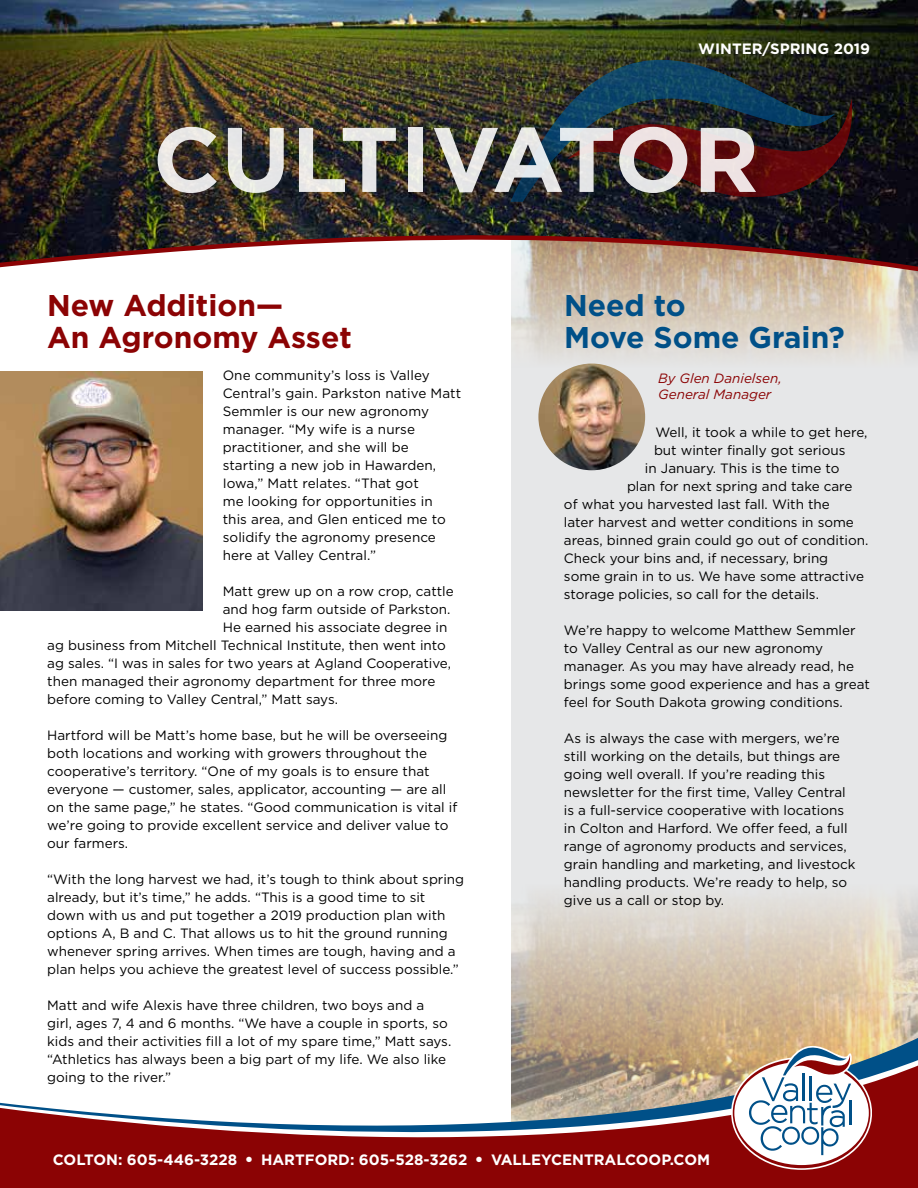
<style>
.page{position:relative;width:918px;height:1188px;background:#fff}
.page>*{position:absolute;margin:0;border:0;box-sizing:border-box;transform-origin:0 0}
.t1{font:700 91.5px "Gotham";letter-spacing:.01em;color:#fff}
.t2{font:700 30px/31.5px "Gotham";color:#8b0304}
.t3{font:700 30px/31.5px "Gotham";color:#005088}
.t4{font:700 15px "Gotham";color:#fff}
.t5{font:13.5px/18px "Gotham";color:#000}
.t6{font:italic 13.5px/16.2px "Gotham";color:#8b0304}
</style>
<div class="page">
<div style="left:512px;top:179px;width:406px;height:1009px;background:#e6e7e8"></div>
<img style="left:511px;top:883px;width:407px;height:152px">
<img style="left:511px;top:277px;width:407px;height:90px">
<img style="left:538px;top:364px;width:107px;height:106px;border-radius:53px">
<img style="left:0;top:0;width:918px;height:277px">
<img style="left:0;top:371px;width:202px;height:240px">
<img style="left:511px;top:58px;width:325px;height:72px">
<img style="left:567px;top:99px;width:287px;height:104px">
<div style="left:161px;top:130px;width:617px;height:86px;background:#000;opacity:.24"></div>
<svg style="left:511px;top:1035px;width:407px;height:23px;background:#b7a07d"></svg>
<svg style="left:511px;top:1058px;width:407px;height:5px"></svg>
<svg style="left:0;top:1063px;width:918px;height:125px;fill:#8b0304"></svg>
<svg style="left:731px;top:1046px;width:141px;height:124px;background:#c0b0b2"></svg>
<p class="t4" style="left:698px;top:39px;width:173px">WINTER/SPRING 2019</p>
<h1 class="t1" style="left:153px;top:99px;width:608px">CULTIVATOR</h1>
<h2 class="t2" style="left:47px;top:290px;width:306px">New Addition—<br>An Agronomy Asset</h2>
<p class="t5" style="left:223px;top:366px;width:240px">One community’s loss is Valley<br>Central’s gain. Parkston native Matt<br>Semmler is our new agronomy manager. “My wife is a nurse practitioner, and she will be starting a new job in Hawarden,<br>Iowa,” Matt relates. “That got<br>me looking for opportunities in<br>this area, and Glen enticed me to solidify the agronomy presence here at Valley Central.”</p>
<p class="t5" style="left:223px;top:582px;width:233px">Matt grew up on a row crop, cattle</p>
<p class="t5" style="left:223px;top:600px;width:229px">and hog farm outside of Parkston.</p>
<p class="t5" style="left:223px;top:618px;width:226px">He earned his associate degree in</p>
<p class="t5" style="left:47px;top:636px;width:400px">ag business from Mitchell Technical Institute, then went into</p>
<p class="t5" style="left:47px;top:654px;width:405px">ag sales. “I was in sales for two years at Agland Cooperative,</p>
<p class="t5" style="left:47px;top:672px;width:390px">then managed their agronomy department for three more</p>
<p class="t5" style="left:47px;top:690px;width:292px">before coming to Valley Central,” Matt says.</p>
<p class="t5" style="left:47px;top:726px;width:412px">Hartford will be Matt’s home base, but he will be overseeing both locations and working with growers throughout the cooperative’s territory. “One of my goals is to ensure that everyone — customer, sales, applicator, accounting — are all on the same page,” he states. “Good communication is vital if we’re going to provide excellent service and deliver value to our farmers.</p>
<p class="t5" style="left:47px;top:870px;width:419px">“With the long harvest we had, it’s tough to think about spring already, but it’s time,” he adds. “This is a good time to sit down with us and put together a 2019 production plan with options A, B and C. That allows us to hit the ground running whenever spring arrives. When times are tough, having and a plan helps you achieve the greatest level of success possible.”</p>
<p class="t5" style="left:47px;top:996px;width:406px">Matt and wife Alexis have three children, two boys and a girl, ages 7, 4 and 6 months. “We have a couple in sports, so kids and their activities fill a lot of my spare time,” Matt says. “Athletics has always been a big part of my life. We also like going to the river.”</p>
<h2 class="t3" style="left:564px;top:290px;width:282px">Need to<br>Move Some Grain?</h2>
<p class="t6" style="left:658px;top:370px;width:125px">By Glen Danielsen,<br>General Manager</p>
<p class="t5" style="left:656px;top:423px;width:214px">Well, it took a while to get here,</p>
<p class="t5" style="left:654px;top:441px;width:193px">but winter finally got serious</p>
<p class="t5" style="left:645px;top:459px;width:196px">in January. This is the time to</p>
<p class="t5" style="left:627px;top:477px;width:227px">plan for next spring and take care</p>
<p class="t5" style="left:564px;top:495px;width:267px">of what you harvested last fall. With the</p>
<p class="t5" style="left:564px;top:513px;width:291px">later harvest and wetter conditions in some</p>
<p class="t5" style="left:564px;top:531px;width:306px">areas, binned grain could go out of condition.</p>
<p class="t5" style="left:564px;top:549px;width:266px">Check your bins and, if necessary, bring</p>
<p class="t5" style="left:564px;top:567px;width:302px">some grain in to us. We have some attractive</p>
<p class="t5" style="left:564px;top:585px;width:257px">storage policies, so call for the details.</p>
<p class="t5" style="left:564px;top:621px;width:308px">We’re happy to welcome Matthew Semmler to Valley Central as our new agronomy manager. As you may have already read, he brings some good experience and has a great feel for South Dakota growing conditions.</p>
<p class="t5" style="left:564px;top:729px;width:293px">As is always the case with mergers, we’re still working on the details, but things are going well overall. If you’re reading this newsletter for the first time, Valley Central is a full-service cooperative with locations in Colton and Harford. We offer feed, a full range of agronomy products and services, grain handling and marketing, and livestock handling products. We’re ready to help, so give us a call or stop by.</p>
<p class="t4" style="left:53px;top:1150px;width:659px">COLTON: 605-446-3228 ● HARTFORD: 605-528-3262 ● VALLEYCENTRALCOOP.COM</p>
</div>
